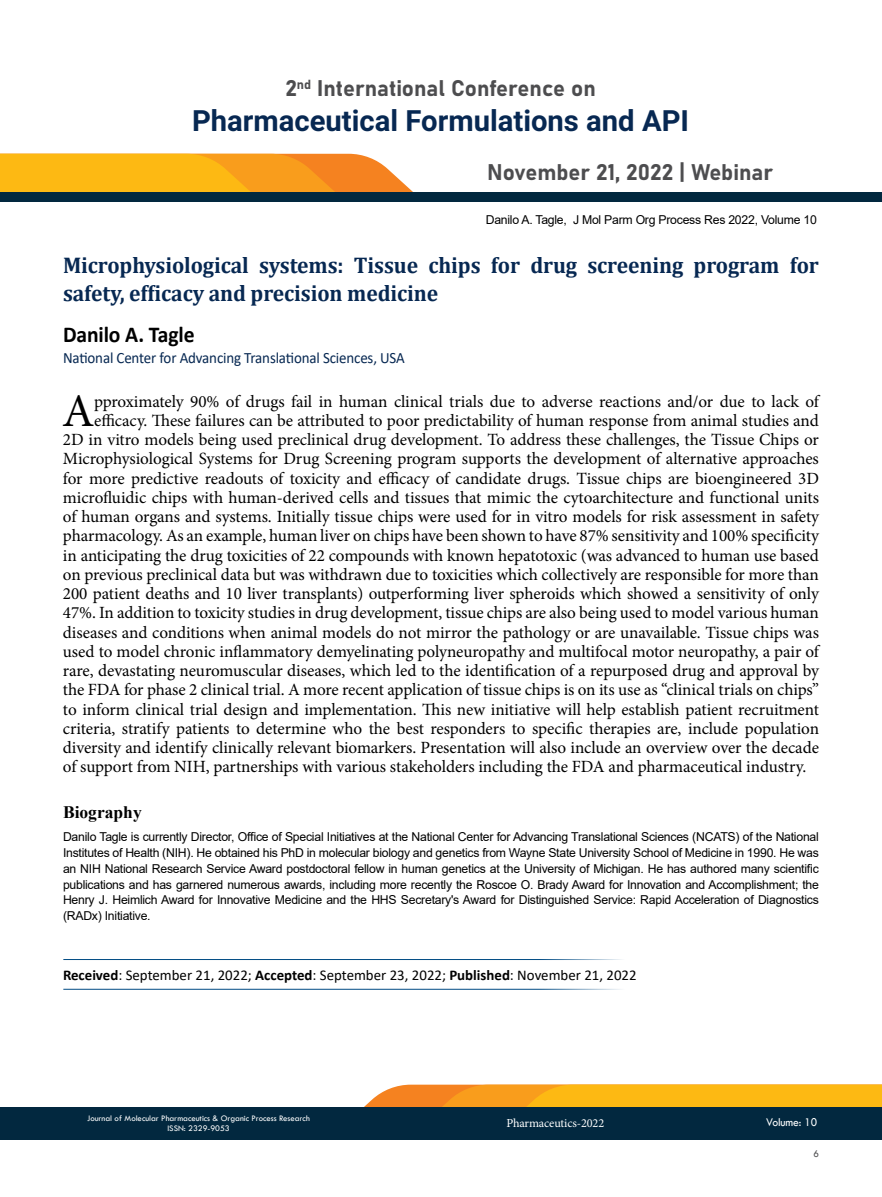
<style>
.page{position:relative;width:882px;height:1197px;background:#fff}
.page>*{position:absolute;margin:0;border:0;box-sizing:border-box;transform-origin:0 0}
.t1{font:46.73px "Minion Pro";color:#000}
.t2{font:700 29.22px "Roboto";color:#072852}
.t3{font:700 22.75px/28px "Cambria";letter-spacing:-.005em;color:#072852;scale:.95 1}
.t4{font:700 22.75px "Calibri";letter-spacing:-.005em;color:#000;scale:.95 1}
.t5{font:22.4px "Bahnschrift";color:#4d4d4f}
.t6{font:700 17.5px "Times New Roman";color:#000}
.t7{font:17.15px "Minion Pro";letter-spacing:-.005em;color:#000}
.t8{font:15.75px "Calibri";letter-spacing:-.01em;color:#072852;scale:.95 1}
.t9{font:14.88px "Calibri";color:#000}
.t10{font:12.25px/15.8px "Arial";letter-spacing:-.02em;color:#000;text-align:justify}
.t11{font:12.25px "Minion Pro";letter-spacing:-.01em;color:#fff}
.t12{font:12.25px "Tw Cen";letter-spacing:-.01em;color:#fff;scale:.95 1}
.t13{font:10.5px "Tw Cen";color:#4d4d4f;scale:.95 1}
.t14{font:8.75px/10.5px "Tw Cen";color:#fff;text-align:center}
.s1{font-weight:700}
</style>
<div class="page">
<svg style="left:364px;top:1085px;width:518px;height:22px;background:#fbae1d"></svg>
<div style="left:0;top:1107px;width:882px;height:33px;background:#02283f"></div>
<svg style="left:0;top:154px;width:413px;height:38px;background:#faac24"></svg>
<div style="left:0;top:192px;width:882px;height:10px;background:#02283f"></div>
<hr style="left:63px;top:959px;width:595px;height:1px;background:#004b84">
<hr style="left:63px;top:989px;width:595px;height:1px;background:#004b84">
<h3 class="t5" style="left:285px;top:71px;width:312px">2<sup>nd</sup> International Conference on</h3>
<h2 class="t2" style="left:192px;top:100px;width:499px">Pharmaceutical Formulations and API</h2>
<h3 class="t5" style="left:487px;top:156px;width:287px">November 21, 2022 | Webinar</h3>
<p class="t10" style="left:486px;top:212px;width:333px">Danilo A. Tagle, J Mol Parm Org Process Res 2022, Volume 10</p>
<h3 class="t3" style="left:63px;top:251px;width:797px">Microphysiological systems: Tissue chips for drug screening program for safety, efficacy and precision medicine</h3>
<h3 class="t4" style="left:63px;top:318px;width:140px">Danilo A. Tagle</h3>
<p class="t8" style="left:63px;top:346px;width:361px">National Center for Advancing Translational Sciences, USA</p>
<h1 class="t1" style="left:62px;top:380px;width:34px">A</h1>
<p class="t7" style="left:94px;top:390px;width:726px">pproximately 90% of drugs fail in human clinical trials due to adverse reactions and/or due to lack of</p>
<p class="t7" style="left:94px;top:409px;width:726px">efficacy. These failures can be attributed to poor predictability of human response from animal studies and</p>
<p class="t7" style="left:63px;top:428px;width:757px">2D in vitro models being used preclinical drug development. To address these challenges, the Tissue Chips or</p>
<p class="t7" style="left:63px;top:447px;width:757px">Microphysiological Systems for Drug Screening program supports the development of alternative approaches</p>
<p class="t7" style="left:63px;top:467px;width:758px">for more predictive readouts of toxicity and efficacy of candidate drugs. Tissue chips are bioengineered 3D</p>
<p class="t7" style="left:63px;top:486px;width:758px">microfluidic chips with human-derived cells and tissues that mimic the cytoarchitecture and functional units</p>
<p class="t7" style="left:63px;top:505px;width:758px">of human organs and systems. Initially tissue chips were used for in vitro models for risk assessment in safety</p>
<p class="t7" style="left:63px;top:524px;width:757px">pharmacology. As an example, human liver on chips have been shown to have 87% sensitivity and 100% specificity</p>
<p class="t7" style="left:63px;top:544px;width:757px">in anticipating the drug toxicities of 22 compounds with known hepatotoxic (was advanced to human use based</p>
<p class="t7" style="left:63px;top:563px;width:757px">on previous preclinical data but was withdrawn due to toxicities which collectively are responsible for more than</p>
<p class="t7" style="left:63px;top:582px;width:757px">200 patient deaths and 10 liver transplants) outperforming liver spheroids which showed a sensitivity of only</p>
<p class="t7" style="left:63px;top:601px;width:757px">47%. In addition to toxicity studies in drug development, tissue chips are also being used to model various human</p>
<p class="t7" style="left:63px;top:621px;width:757px">diseases and conditions when animal models do not mirror the pathology or are unavailable. Tissue chips was</p>
<p class="t7" style="left:63px;top:640px;width:757px">used to model chronic inflammatory demyelinating polyneuropathy and multifocal motor neuropathy, a pair of</p>
<p class="t7" style="left:63px;top:659px;width:757px">rare, devastating neuromuscular diseases, which led to the identification of a repurposed drug and approval by</p>
<p class="t7" style="left:63px;top:678px;width:757px">the FDA for phase 2 clinical trial. A more recent application of tissue chips is on its use as “clinical trials on chips”</p>
<p class="t7" style="left:63px;top:698px;width:758px">to inform clinical trial design and implementation. This new initiative will help establish patient recruitment</p>
<p class="t7" style="left:63px;top:717px;width:758px">criteria, stratify patients to determine who the best responders to specific therapies are, include population</p>
<p class="t7" style="left:63px;top:736px;width:758px">diversity and identify clinically relevant biomarkers. Presentation will also include an overview over the decade</p>
<p class="t7" style="left:63px;top:755px;width:745px">of support from NIH, partnerships with various stakeholders including the FDA and pharmaceutical industry.</p>
<p class="t6" style="left:63px;top:800px;width:80px">Biography</p>
<p class="t10" style="left:63px;top:829px;width:757px">Danilo Tagle is currently Director, Office of Special Initiatives at the National Center for Advancing Translational Sciences (NCATS) of the National Institutes of Health (NIH). He obtained his PhD in molecular biology and genetics from Wayne State University School of Medicine in 1990. He was an NIH National Research Service Award postdoctoral fellow in human genetics at the University of Michigan. He has authored many scientific publications and has garnered numerous awards, including more recently the Roscoe O. Brady Award for Innovation and Accomplishment; the Henry J. Heimlich Award for Innovative Medicine and the HHS Secretary's Award for Distinguished Service: Rapid Acceleration of Diagnostics (RADx) Initiative.</p>
<p class="t9" style="left:63px;top:964px;width:575px"><span class="s1">Received</span>: September 21, 2022; <span class="s1">Accepted</span>: September 23, 2022; <span class="s1">Published</span>: November 21, 2022</p>
<p class="t14" style="left:87px;top:1112px;width:225px">Journal of Molecular Pharmaceutics &amp; Organic Process Research<br>ISSN: 2329-9053</p>
<p class="t11" style="left:506px;top:1115px;width:99px">Pharmaceutics-2022</p>
<p class="t12" style="left:766px;top:1115px;width:55px">Volume: 10</p>
<p class="t13" style="left:813px;top:1147px;width:7px">6</p>
</div>
